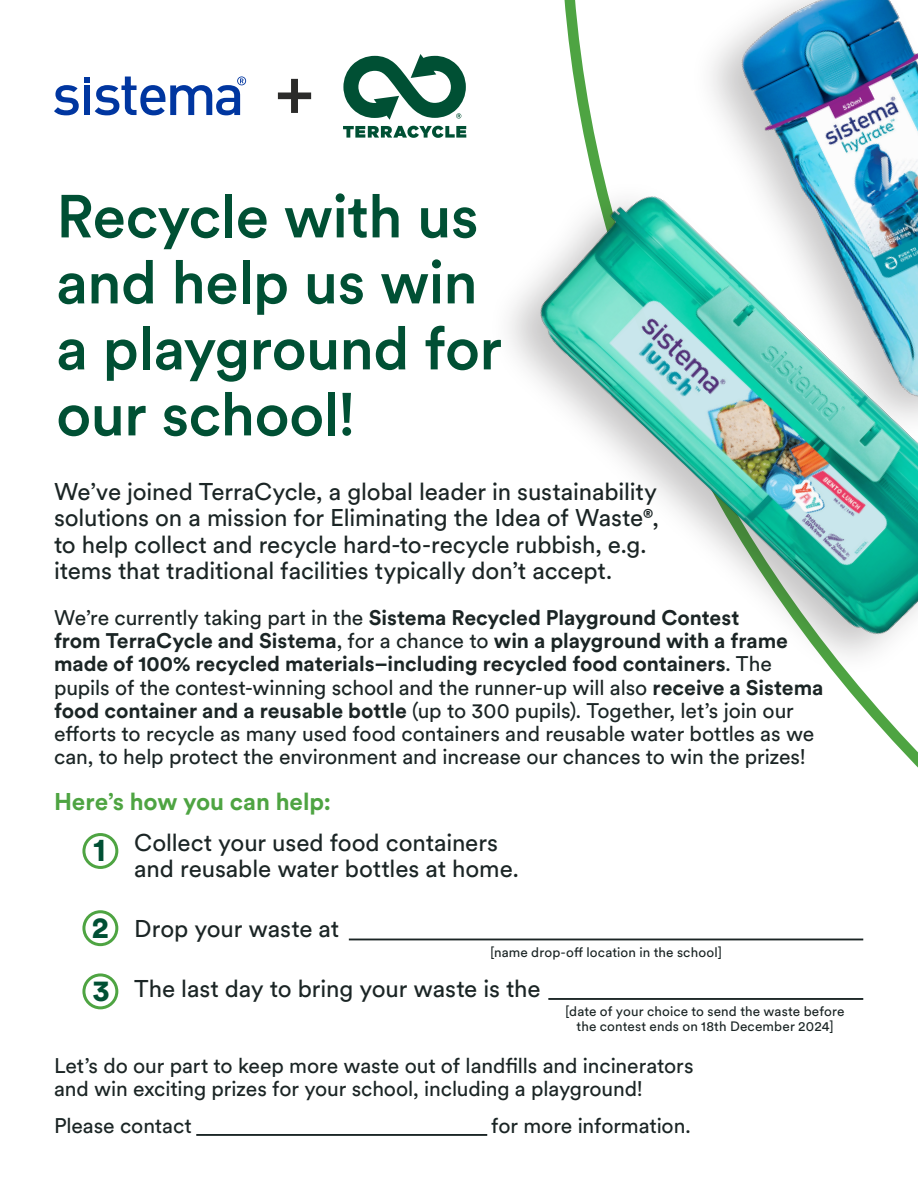
<style>
.page{position:relative;width:918px;height:1188px;background:#fff}
.page>*{position:absolute;margin:0;border:0;box-sizing:border-box;transform-origin:0 0}
.t1{font:500 60px "Circular XX";letter-spacing:-.01em;color:#005034}
.t2{font:900 29.85px "Circular XX";color:#005034}
.t3{font:24px "Circular XX";letter-spacing:-.005em;color:#1b2525}
.t4{font:700 24px "Circular XX";color:#4ea442}
.t5{font:21px/23.1px "Circular XX";letter-spacing:-.005em;color:#1b2525}
.t6{font:700 21px "Circular XX";color:#1b2525}
.t7{font:13.5px/15px "Circular XX";letter-spacing:.01em;color:#1b2525;text-align:center}
.s1{font-weight:400}
.s2{font-weight:700}
</style>
<div class="page">
<svg style="left:555px;top:0;width:363px;height:1000px"></svg>
<svg style="left:343px;top:126px;width:123px;height:12px"></svg>
<svg style="left:343px;top:54px;width:123px;height:66px"></svg>
<svg style="left:278px;top:79px;width:33px;height:34px"></svg>
<svg style="left:54px;top:76px;width:192px;height:39px"></svg>
<div style="left:487px;top:179px;width:431px;height:499px;background:#fff"></div>
<img style="left:509px;top:161px;width:409px;height:514px">
<div style="left:689px;top:0;width:229px;height:440px;background:#231f20;opacity:.26"></div>
<img style="left:707px;top:0;width:211px;height:438px">
<div style="left:82px;top:833px;width:36px;height:36px;border:3px solid #4ea442;border-radius:50%"></div>
<div style="left:82px;top:910px;width:36px;height:36px;border:3px solid #4ea442;border-radius:50%"></div>
<div style="left:82px;top:973px;width:36px;height:36px;border:3px solid #4ea442;border-radius:50%"></div>
<hr style="left:349px;top:939px;width:514px;height:1px;background:#1b2525">
<hr style="left:548px;top:998px;width:315px;height:2px;background:#1b2525">
<hr style="left:196px;top:1134px;width:291px;height:2px;background:#1b2525">
<p class="t1" style="left:56px;top:175px;width:424px">Recycle with us</p>
<p class="t1" style="left:56px;top:241px;width:423px">and help us win</p>
<p class="t1" style="left:56px;top:307px;width:447px">a playground for</p>
<p class="t1" style="left:56px;top:373px;width:300px">our school!</p>
<p class="t3" style="left:54px;top:475px;width:605px">We’ve joined TerraCycle, a global leader in sustainability</p>
<p class="t3" style="left:54px;top:502px;width:606px">solutions on a mission for Eliminating the Idea of Waste®,</p>
<p class="t3" style="left:54px;top:528px;width:594px">to help collect and recycle hard-to-recycle rubbish, e.g.</p>
<p class="t3" style="left:54px;top:555px;width:560px">items that traditional facilities typically don’t accept.</p>
<p class="t6" style="left:54px;top:603px;width:687px"><span class="s1">We’re currently taking part in the</span> Sistema Recycled Playground Contest</p>
<p class="t5" style="left:54px;top:629px;width:771px"><span class="s2">from TerraCycle and Sistema</span>, for a chance to <span class="s2">win a playground with a frame made of 100% recycled materials–including recycled food containers</span>. The pupils of the contest-winning school and the runner-up will also <span class="s2">receive a Sistema food container and a reusable bottle</span> (up to 300 pupils). Together, let’s join our efforts to recycle as many used food containers and reusable water bottles as we can, to help protect the environment and increase our chances to win the prizes!</p>
<p class="t4" style="left:54px;top:785px;width:278px">Here’s how you can help:</p>
<p class="t2" style="left:93px;top:830px;width:14px">1</p>
<p class="t2" style="left:92px;top:906px;width:19px">2</p>
<p class="t2" style="left:92px;top:970px;width:19px">3</p>
<p class="t3" style="left:134px;top:826px;width:365px">Collect your used food containers</p>
<p class="t3" style="left:134px;top:853px;width:386px">and reusable water bottles at home.</p>
<p class="t3" style="left:134px;top:913px;width:206px">Drop your waste at</p>
<p class="t3" style="left:134px;top:973px;width:408px">The last day to bring your waste is the</p>
<p class="t7" style="left:490px;top:944px;width:233px">[name drop-off location in the school]</p>
<p class="t7" style="left:566px;top:1004px;width:280px">[date of your choice to send the waste before the contest ends on 18th December 2024]</p>
<p class="t5" style="left:54px;top:1053px;width:641px">Let’s do our part to keep more waste out of landfills and incinerators</p>
<p class="t5" style="left:54px;top:1076px;width:590px">and win exciting prizes for your school, including a playground!</p>
<p class="t5" style="left:54px;top:1114px;width:139px">Please contact</p>
<p class="t5" style="left:491px;top:1114px;width:201px">for more information.</p>
</div>
